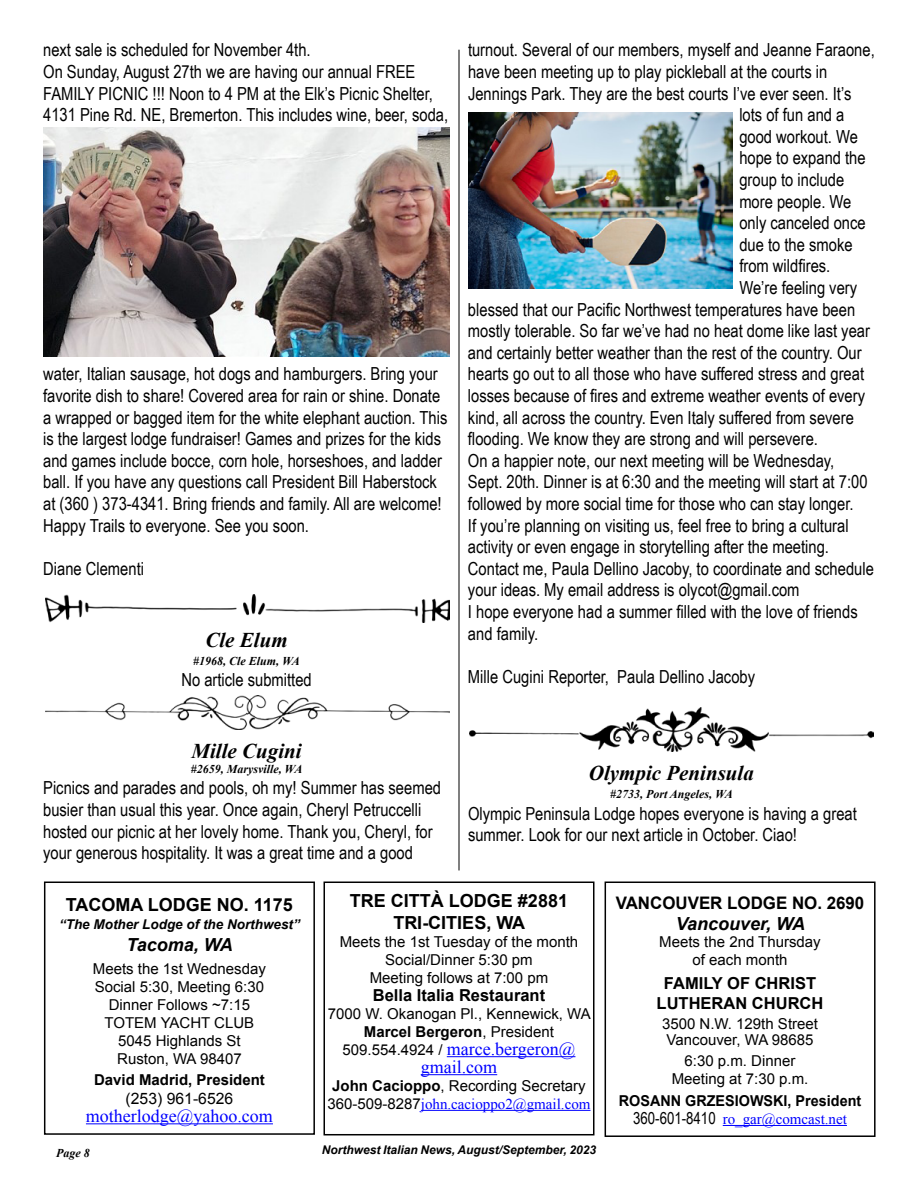
<style>
.page{position:relative;width:918px;height:1188px;background:#fff}
.page>*{position:absolute;margin:0;border:0;box-sizing:border-box;transform-origin:0 0}
.t1{font:italic 700 21px "Times New Roman";color:#000}
.t2{font:18px/21.6px "Arial Narrow";color:#000}
.t3{font:18px/18px "Times New Roman";color:#00f;text-align:center}
.t4{font:700 18px/21.6px "Arial";color:#000;text-align:center}
.t5{font:italic 700 18px "Arial";color:#000}
.t6{font:700 17.25px "Arial";color:#000}
.t7{font:700 16.5px/19.8px "Arial";color:#000;text-align:center}
.t8{font:15.75px "Arial";color:#000}
.t9{font:15px/18px "Arial";color:#000;text-align:center}
.t10{font:15px "Times New Roman";color:#00f}
.t11{font:700 15px "Arial";color:#000;scale:.96 1}
.t12{font:700 15px "Arial";color:#000}
.t13{font:italic 700 13.5px "Arial";color:#000}
.t14{font:italic 700 12px "Times New Roman";color:#000}
.t15{font:italic 700 12px "Arial";color:#000}
.s1{font-weight:700}
.s2{font-family:"Arial";font-size:15px;color:#000}
.s3{font-family:"Arial";color:#000}
.s4{font-family:"Arial Narrow";font-size:16.5px;color:#000}
</style>
<div class="page">
<hr style="left:86px;top:1123px;width:187px;height:1px;background:#00f">
<div style="left:44px;top:882px;width:271px;height:253px;border:2px solid #000"></div>
<hr style="left:723px;top:1125px;width:124px;height:1px;background:#00f">
<div style="left:605px;top:882px;width:271px;height:255px;border:2px solid #000"></div>
<hr style="left:447px;top:1056px;width:128px;height:1px;background:#00f">
<hr style="left:421px;top:1074px;width:76px;height:1px;background:#00f">
<hr style="left:421px;top:1110px;width:170px;height:1px;background:#00f">
<div style="left:324px;top:882px;width:270px;height:253px;border:2px solid #000"></div>
<hr style="left:459px;top:50px;width:1px;height:820px;background:#000">
<img style="left:43px;top:127px;width:407px;height:229px">
<img style="left:468px;top:112px;width:265px;height:177px">
<img style="left:45px;top:594px;width:405px;height:29px">
<img style="left:45px;top:696px;width:405px;height:33px">
<img style="left:469px;top:707px;width:405px;height:45px">
<p class="t2" style="left:43px;top:38px;width:407px">next sale is scheduled for November 4th.<br>On Sunday, August 27th we are having our annual FREE FAMILY PICNIC !!! Noon to 4 PM at the Elk’s Picnic Shelter, 4131 Pine Rd. NE, Bremerton. This includes wine, beer, soda,</p>
<p class="t2" style="left:43px;top:362px;width:406px">water, Italian sausage, hot dogs and hamburgers. Bring your favorite dish to share! Covered area for rain or shine. Donate a wrapped or bagged item for the white elephant auction. This is the largest lodge fundraiser! Games and prizes for the kids and games include bocce, corn hole, horseshoes, and ladder ball. If you have any questions call President Bill Haberstock at (360 ) 373-4341. Bring friends and family. All are welcome!<br>Happy Trails to everyone. See you soon.</p>
<p class="t2" style="left:43px;top:557px;width:102px">Diane Clementi</p>
<p class="t1" style="left:205px;top:625px;width:84px">Cle Elum</p>
<p class="t14" style="left:193px;top:652px;width:108px">#1968, Cle Elum, WA</p>
<p class="t2" style="left:181px;top:668px;width:132px">No article submitted</p>
<p class="t2" style="left:468px;top:38px;width:408px">turnout. Several of our members, myself and Jeanne Faraone,</p>
<p class="t2" style="left:468px;top:60px;width:361px">have been meeting up to play pickleball at the courts in</p>
<p class="t2" style="left:468px;top:82px;width:385px">Jennings Park. They are the best courts I’ve ever seen. It’s</p>
<p class="t2" style="left:739px;top:103px;width:107px">lots of fun and a</p>
<p class="t2" style="left:739px;top:125px;width:120px">good workout. We</p>
<p class="t2" style="left:739px;top:146px;width:128px">hope to expand the</p>
<p class="t2" style="left:739px;top:168px;width:107px">group to include</p>
<p class="t2" style="left:739px;top:190px;width:114px">more people. We</p>
<p class="t2" style="left:739px;top:211px;width:128px">only canceled once</p>
<p class="t2" style="left:739px;top:233px;width:115px">due to the smoke</p>
<p class="t2" style="left:739px;top:254px;width:93px">from wildfires.</p>
<p class="t2" style="left:739px;top:276px;width:119px">We’re feeling very</p>
<p class="t2" style="left:468px;top:298px;width:389px">blessed that our Pacific Northwest temperatures have been</p>
<p class="t2" style="left:468px;top:319px;width:404px">mostly tolerable. So far we’ve had no heat dome like last year</p>
<p class="t2" style="left:468px;top:341px;width:395px">and certainly better weather than the rest of the country. Our</p>
<p class="t2" style="left:468px;top:362px;width:398px">hearts go out to all those who have suffered stress and great</p>
<p class="t2" style="left:468px;top:384px;width:399px">losses because of fires and extreme weather events of every</p>
<p class="t2" style="left:468px;top:406px;width:387px">kind, all across the country. Even Italy suffered from severe</p>
<p class="t2" style="left:468px;top:427px;width:352px">flooding. We know they are strong and will persevere.</p>
<p class="t2" style="left:468px;top:449px;width:368px">On a happier note, our next meeting will be Wednesday,</p>
<p class="t2" style="left:468px;top:470px;width:401px">Sept. 20th. Dinner is at 6:30 and the meeting will start at 7:00</p>
<p class="t2" style="left:468px;top:492px;width:387px">followed by more social time for those who can stay longer.</p>
<p class="t2" style="left:468px;top:514px;width:382px">If you’re planning on visiting us, feel free to bring a cultural</p>
<p class="t2" style="left:468px;top:535px;width:363px">activity or even engage in storytelling after the meeting.</p>
<p class="t2" style="left:468px;top:557px;width:407px">Contact me, Paula Dellino Jacoby, to coordinate and schedule</p>
<p class="t2" style="left:468px;top:578px;width:333px">your ideas. My email address is olycot@gmail.com</p>
<p class="t2" style="left:468px;top:600px;width:391px">I hope everyone had a summer filled with the love of friends</p>
<p class="t2" style="left:468px;top:622px;width:72px">and family.</p>
<p class="t2" style="left:468px;top:665px;width:289px">Mille Cugini Reporter, Paula Dellino Jacoby</p>
<p class="t1" style="left:191px;top:736px;width:112px">Mille Cugini</p>
<p class="t14" style="left:191px;top:760px;width:113px">#2659, Marysville, WA</p>
<p class="t2" style="left:43px;top:776px;width:399px">Picnics and parades and pools, oh my! Summer has seemed busier than usual this year. Once again, Cheryl Petruccelli hosted our picnic at her lovely home. Thank you, Cheryl, for your generous hospitality. It was a great time and a good</p>
<p class="t1" style="left:589px;top:758px;width:167px">Olympic Peninsula</p>
<p class="t14" style="left:610px;top:786px;width:124px">#2733, Port Angeles, WA</p>
<p class="t2" style="left:468px;top:802px;width:390px">Olympic Peninsula Lodge hopes everyone is having a great summer. Look for our next article in October. Ciao!</p>
<p class="t4" style="left:66px;top:895px;width:229px">TACOMA LODGE NO. 1175</p>
<p class="t13" style="left:59px;top:916px;width:242px">“The Mother Lodge of the Northwest”</p>
<p class="t5" style="left:127px;top:933px;width:108px">Tacoma, WA</p>
<p class="t9" style="left:93px;top:960px;width:175px">Meets the 1st Wednesday<br>Social 5:30, Meeting 6:30<br>Dinner Follows ~7:15<br>TOTEM YACHT CLUB<br>5045 Highlands St<br>Ruston, WA 98407</p>
<p class="t12" style="left:94px;top:1070px;width:172px">David Madrid, President</p>
<p class="t8" style="left:126px;top:1088px;width:109px">(253) 961-6526</p>
<p class="t3" style="left:86px;top:1107px;width:189px">motherlodge@yahoo.com</p>
<p class="t4" style="left:350px;top:891px;width:220px">TRE CITTÀ LODGE #2881<br>TRI-CITIES, WA</p>
<p class="t9" style="left:340px;top:933px;width:240px">Meets the 1st Tuesday of the month<br>Social/Dinner 5:30 pm<br>Meeting follows at 7:00 pm</p>
<p class="t7" style="left:373px;top:986px;width:174px">Bella Italia Restaurant</p>
<p class="t9" style="left:328px;top:1005px;width:264px">7000 W. Okanogan Pl., Kennewick, WA<br><span class="s1">Marcel Bergeron</span>, President</p>
<p class="t3" style="left:343px;top:1039px;width:234px"><span class="s2">509.554.4924 /</span> marce.bergeron@ gmail.com</p>
<p class="t9" style="left:332px;top:1077px;width:255px"><span class="s1">John Cacioppo</span>, Recording Secretary</p>
<p class="t10" style="left:327px;top:1094px;width:265px"><span class="s3">360-509-8287</span>john.cacioppo2@gmail.com</p>
<p class="t14" style="left:56px;top:1145px;width:35px">Page 8</p>
<p class="t15" style="left:322px;top:1142px;width:276px">Northwest Italian News, August/September, 2023</p>
<p class="t6" style="left:616px;top:891px;width:250px">VANCOUVER LODGE NO. 2690</p>
<p class="t5" style="left:676px;top:912px;width:131px">Vancouver, WA</p>
<p class="t9" style="left:659px;top:933px;width:163px">Meets the 2nd Thursday of each month</p>
<p class="t7" style="left:657px;top:974px;width:168px">FAMILY OF CHRIST<br>LUTHERAN CHURCH</p>
<p class="t9" style="left:662px;top:1015px;width:157px;line-height:16.5px">3500 N.W. 129th Street<br>Vancouver, WA 98685</p>
<p class="t9" style="left:672px;top:1052px;width:138px">6:30 p.m. Dinner<br>Meeting at 7:30 p.m.</p>
<p class="t11" style="left:619px;top:1091px;width:254px">ROSANN GRZESIOWSKI, President</p>
<p class="t10" style="left:633px;top:1109px;width:215px"><span class="s4">360-601-8410</span> ro_gar@comcast.net</p>
</div>
